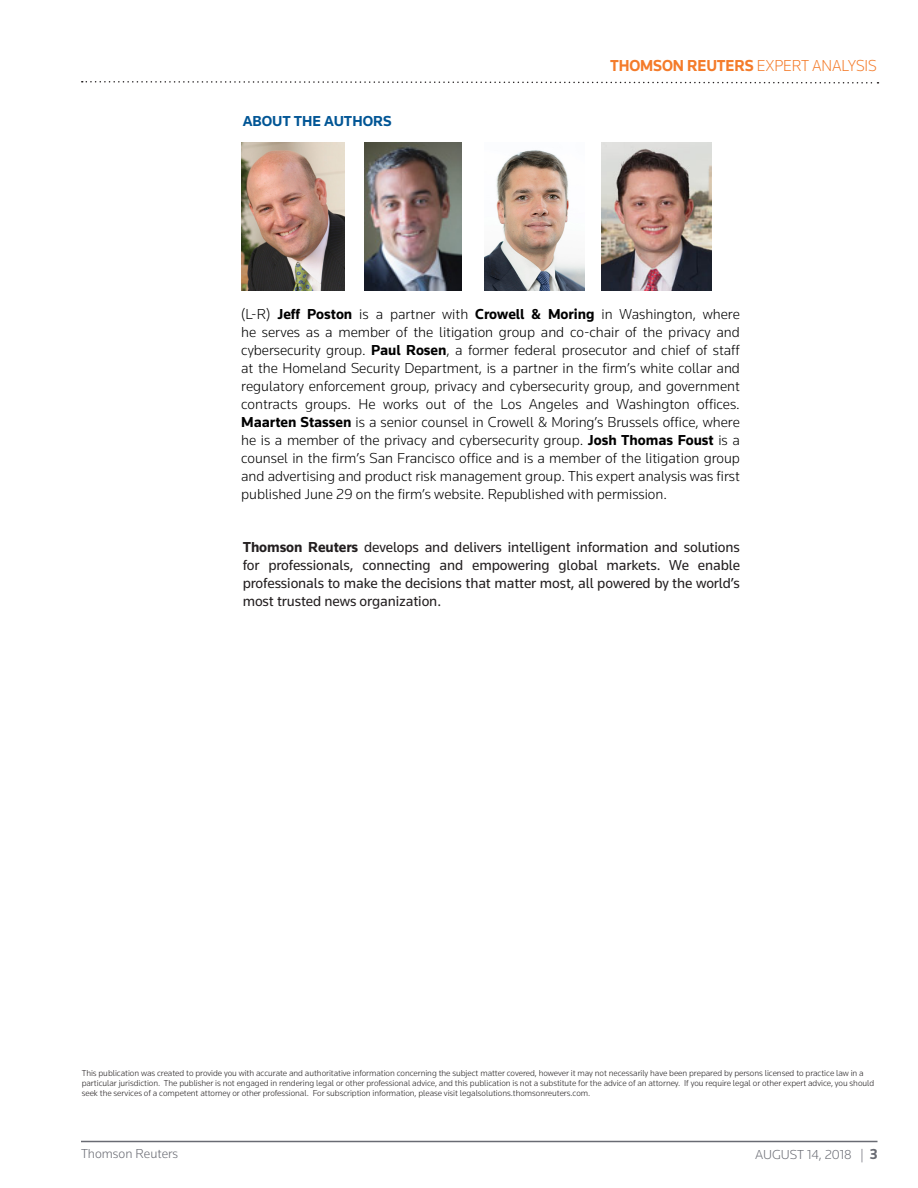
<style>
.page{position:relative;width:918px;height:1188px;background:#fff}
.page>*{position:absolute;margin:0;border:0;box-sizing:border-box;transform-origin:0 0}
.t1{font:700 16.5px "Knowledge";letter-spacing:-.01em;color:#f47b2a;scale:.95 1}
.t2{font:300 15px/18px "Knowledge";color:#000;text-align:justify}
.FC_body{font:15px/18px "Knowledge";letter-spacing:-.005em;color:#231f20;text-align:justify}
.t3{font:700 15px "Knowledge";color:#005595}
.t4{font:300 13.5px "Knowledge";color:#696b73}
.FC_body-2{font:300 9px/9.9px "Knowledge";letter-spacing:-.005em;color:#231f20}
.s1{font-weight:300}
.s2{font-weight:700}
.s3{font-weight:700;font-size:15px}
</style>
<div class="page">
<hr style="left:81px;top:1141px;width:797px;height:1px;background:#696b73">
<svg style="left:82px;top:81px;width:797px;height:3px"></svg>
<img style="left:241px;top:142px;width:104px;height:149px">
<img style="left:364px;top:142px;width:98px;height:149px">
<img style="left:485px;top:150px;width:100px;height:141px">
<img style="left:602px;top:142px;width:109px;height:149px">
<h2 class="t3" style="left:243px;top:111px;width:150px">ABOUT THE AUTHORS</h2>
<p class="t1" style="left:610px;top:55px;width:282px">THOMSON REUTERS <span class="s1">EXPERT ANALYSIS</span></p>
<p class="t2" style="left:241px;top:305px;width:500px">(L-R) <span class="s2">Jeff Poston</span> is a partner with <span class="s2">Crowell &amp; Moring</span> in Washington, where he serves as a member of the litigation group and co-chair of the privacy and cybersecurity group. <span class="s2">Paul Rosen</span>, a former federal prosecutor and chief of staff at the Homeland Security Department, is a partner in the firm’s white collar and regulatory enforcement group, privacy and cybersecurity group, and government contracts groups. He works out of the Los Angeles and Washington offices.<br><span class="s2">Maarten Stassen</span> is a senior counsel in Crowell &amp; Moring’s Brussels office, where he is a member of the privacy and cybersecurity group. <span class="s2">Josh Thomas Foust</span> is a counsel in the firm’s San Francisco office and is a member of the litigation group and advertising and product risk management group. This expert analysis was first published June 29 on the firm’s website. Republished with permission.</p>
<p class="FC_body" style="left:243px;top:538px;width:499px"><span class="s2">Thomson Reuters</span> develops and delivers intelligent information and solutions for professionals, connecting and empowering global markets. We enable professionals to make the decisions that matter most, all powered by the world’s most trusted news organization.</p>
<p class="FC_body-2" style="left:82px;top:1068px;width:794px">This publication was created to provide you with accurate and authoritative information concerning the subject matter covered, however it may not necessarily have been prepared by persons licensed to practice law in a particular jurisdiction. The publisher is not engaged in rendering legal or other professional advice, and this publication is not a substitute for the advice of an attorney. If you require legal or other expert advice, you should seek the services of a competent attorney or other professional. For subscription information, please visit legalsolutions.thomsonreuters.com.</p>
<p class="t4" style="left:81px;top:1145px;width:99px">Thomson Reuters</p>
<p class="t4" style="left:755px;top:1146px;width:124px">AUGUST 14, 2018 | <span class="s3">3</span></p>
</div>
